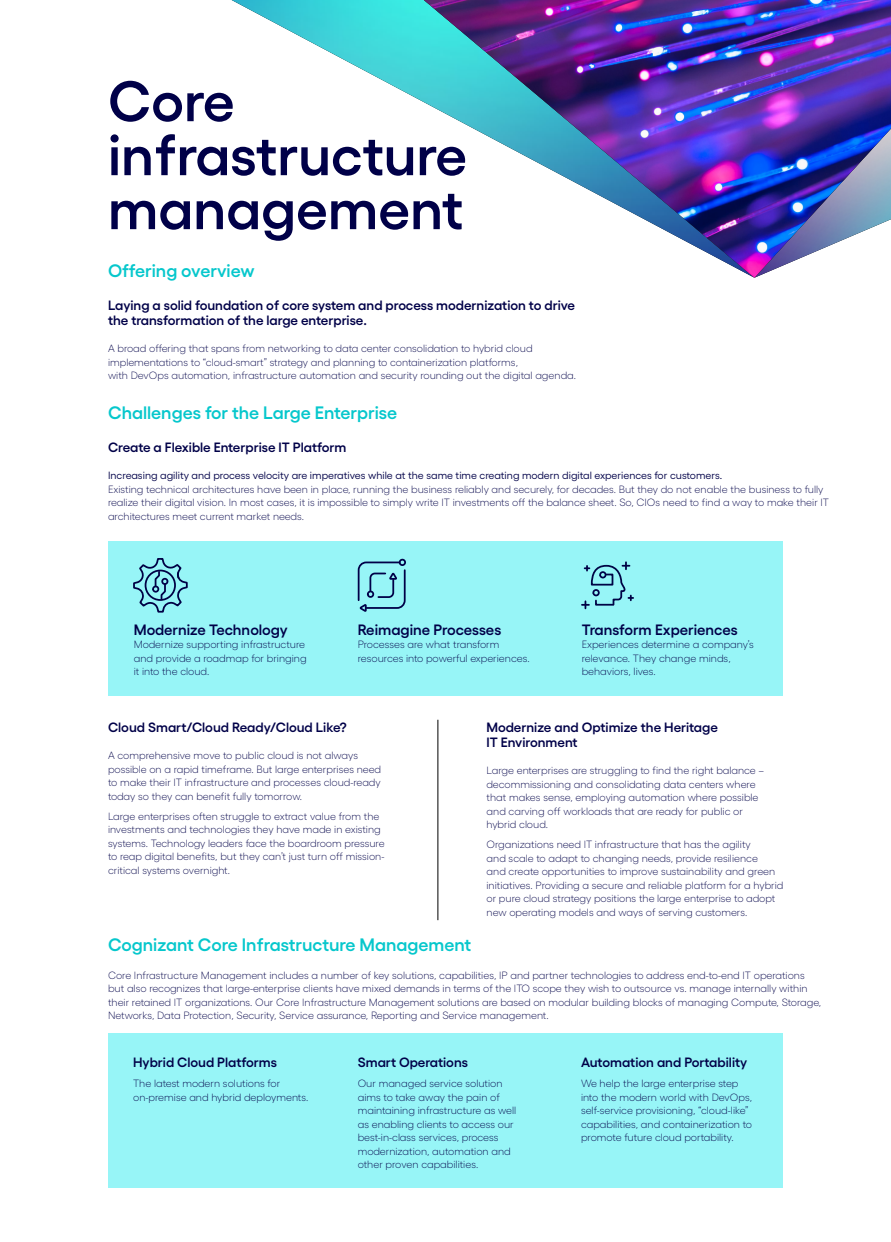
<style>
.page{position:relative;width:891px;height:1242px;background:#fff}
.page>*{position:absolute;margin:0;border:0;box-sizing:border-box;transform-origin:0 0}
.t1{font:600 57px/54px "Gellix";color:#000048}
.t2{font:600 18px "Gellix";color:#06c7cc}
.t3{font:600 15px "Gellix";color:#000048}
.t4{font:600 13.5px/15px "Gellix";color:#000048}
.t5{font:300 10.5px/13.5px "Gellix";color:#000048}
.t6{font:10.5px "Gellix";color:#000048}
</style>
<div class="page">
<div style="left:108px;top:1034px;width:675px;height:154px;background:#97f5f7"></div>
<hr style="left:438px;top:720px;width:1px;height:200px;background:#000">
<div style="left:108px;top:542px;width:675px;height:154px;background:#97f5f7"></div>
<svg style="left:133px;top:558px;width:55px;height:55px"></svg>
<svg style="left:582px;top:562px;width:51px;height:46px"></svg>
<svg style="left:358px;top:559px;width:48px;height:53px"></svg>
<img style="left:232px;top:0;width:192px;height:103px">
<img style="left:424px;top:0;width:467px;height:278px">
<h1 class="t1" style="left:108px;top:68px;width:361px">Core infrastructure management</h1>
<h2 class="t2" style="left:108px;top:256px;width:148px">Offering overview</h2>
<p class="t4" style="left:108px;top:297px;width:469px">Laying a solid foundation of core system and process modernization to drive the transformation of the large enterprise.</p>
<p class="t5" style="left:108px;top:341px;width:469px">A broad offering that spans from networking to data center consolidation to hybrid cloud implementations to “cloud-smart” strategy and planning to containerization platforms,<br>with DevOps automation, infrastructure automation and security rounding out the digital agenda.</p>
<h2 class="t2" style="left:108px;top:398px;width:291px">Challenges for the Large Enterprise</h2>
<p class="t4" style="left:108px;top:438px;width:240px">Create a Flexible Enterprise IT Platform</p>
<p class="t6" style="left:108px;top:467px;width:616px">Increasing agility and process velocity are imperatives while at the same time creating modern digital experiences for customers.</p>
<p class="t5" style="left:108px;top:481px;width:723px">Existing technical architectures have been in place, running the business reliably and securely, for decades. But they do not enable the business to fully realize their digital vision. In most cases, it is impossible to simply write IT investments off the balance sheet. So, CIOs need to find a way to make their IT architectures meet current market needs.</p>
<h3 class="t3" style="left:134px;top:618px;width:155px">Modernize Technology</h3>
<p class="t5" style="left:134px;top:637px;width:175px">Modernize supporting infrastructure and provide a roadmap for bringing it into the cloud.</p>
<h3 class="t3" style="left:358px;top:618px;width:145px">Reimagine Processes</h3>
<p class="t5" style="left:358px;top:637px;width:173px">Processes are what transform resources into powerful experiences.</p>
<h3 class="t3" style="left:582px;top:618px;width:158px">Transform Experiences</h3>
<p class="t5" style="left:582px;top:637px;width:174px">Experiences determine a company’s relevance. They change minds, behaviors, lives.</p>
<p class="t4" style="left:108px;top:718px;width:240px">Cloud Smart/Cloud Ready/Cloud Like?</p>
<p class="t5" style="left:108px;top:748px;width:275px">A comprehensive move to public cloud is not always possible on a rapid timeframe. But large enterprises need to make their IT infrastructure and processes cloud-ready today so they can benefit fully tomorrow.</p>
<p class="t5" style="left:108px;top:808px;width:278px">Large enterprises often struggle to extract value from the investments and technologies they have made in existing systems. Technology leaders face the boardroom pressure to reap digital benefits, but they can’t just turn off mission&shy;critical systems overnight.</p>
<h2 class="t2" style="left:108px;top:931px;width:365px">Cognizant Core Infrastructure Management</h2>
<p class="t4" style="left:487px;top:718px;width:233px">Modernize and Optimize the Heritage<br>IT Environment</p>
<p class="t5" style="left:487px;top:763px;width:279px">Large enterprises are struggling to find the right balance – decommissioning and consolidating data centers where that makes sense, employing automation where possible and carving off workloads that are ready for public or hybrid cloud.</p>
<p class="t5" style="left:487px;top:837px;width:299px">Organizations need IT infrastructure that has the agility<br>and scale to adapt to changing needs, provide resilience<br>and create opportunities to improve sustainability and green initiatives. Providing a secure and reliable platform for a hybrid or pure cloud strategy positions the large enterprise to adopt new operating models and ways of serving customers.</p>
<p class="t5" style="left:108px;top:967px;width:715px">Core Infrastructure Management includes a number of key solutions, capabilities, IP and partner technologies to address end-to-end IT operations but also recognizes that large-enterprise clients have mixed demands in terms of the ITO scope they wish to outsource vs. manage internally within their retained IT organizations. Our Core Infrastructure Management solutions are based on modular building blocks of managing Compute, Storage, Networks, Data Protection, Security, Service assurance, Reporting and Service management.</p>
<p class="t4" style="left:133px;top:1053px;width:146px">Hybrid Cloud Platforms</p>
<p class="t5" style="left:133px;top:1076px;width:177px">The latest modern solutions for on-premise and hybrid deployments.</p>
<p class="t4" style="left:358px;top:1053px;width:112px">Smart Operations</p>
<p class="t5" style="left:358px;top:1076px;width:160px">Our managed service solution aims to take away the pain of maintaining infrastructure as well as enabling clients to access our best-in-class services, process modernization, automation and other proven capabilities.</p>
<p class="t4" style="left:581px;top:1053px;width:168px">Automation and Portability</p>
<p class="t5" style="left:581px;top:1076px;width:173px">We help the large enterprise step into the modern world with DevOps, self-service provisioning, “cloud-like” capabilities, and containerization to promote future cloud portability.</p>
</div>
